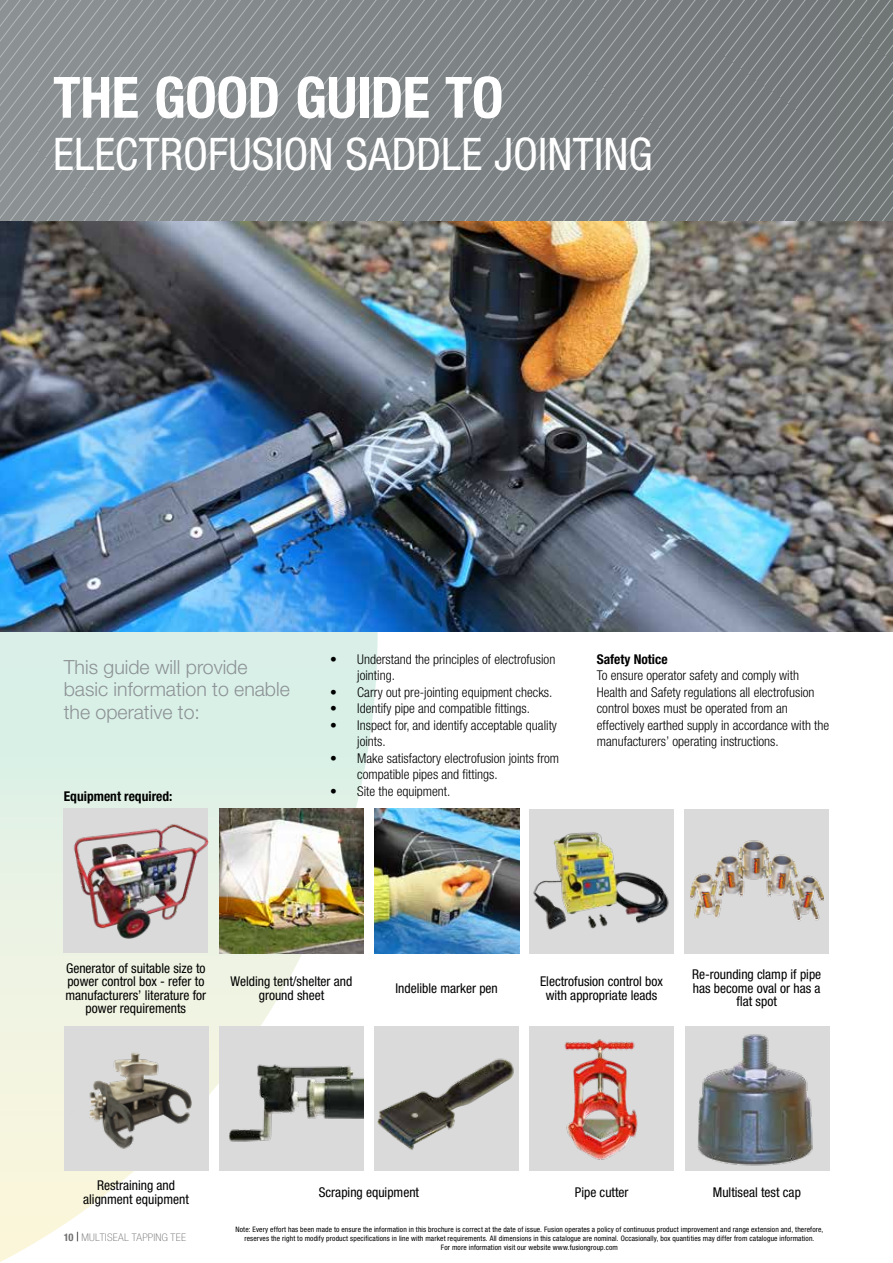
<style>
.page{position:relative;width:893px;height:1263px;background:#fff}
.page>*{position:absolute;margin:0;border:0;box-sizing:border-box;transform-origin:0 0}
.t1{font:700 condensed 57px "Helvetica Neue LT Pro";letter-spacing:-.01em;color:#fff}
.t2{font:condensed 45px "Helvetica Neue LT Pro";color:#fff}
.t3{font:300 19.5px/22.5px "Helvetica Neue LT Pro";color:#8d9295}
.t4{font:300 condensed 13.5px/16.5px "Helvetica Neue LT Pro";color:#000}
.t5{font:condensed 13.5px/13.5px "Helvetica Neue LT Pro";color:#000;text-align:center}
.t6{font:700 condensed 13.5px "Helvetica Neue LT Pro";color:#000}
.t7{font:100 condensed 10.5px "Helvetica Neue LT Pro";letter-spacing:.02em;color:#706f6f;scale:1.1 1}
.t8{font:condensed 7.5px/9px "Helvetica Neue LT Pro";letter-spacing:.02em;color:#000;text-align:center}
.s1{font-weight:700}
.s2{font-family:"Times New Roman";font-weight:700;font-stretch:normal;color:#000}
</style>
<div class="page">
<svg style="left:0;top:631px;width:378px;height:631px"></svg>
<svg style="left:0;top:0;width:893px;height:222px;background:#828789"></svg>
<div style="left:63px;top:808px;width:145px;height:145px;background:#dadada"></div>
<img style="left:74px;top:824px;width:134px;height:115px">
<div style="left:684px;top:809px;width:145px;height:144px;background:#dadada"></div>
<img style="left:690px;top:840px;width:133px;height:82px">
<div style="left:529px;top:1026px;width:145px;height:145px;background:#dadada"></div>
<img style="left:564px;top:1039px;width:74px;height:121px">
<img style="left:219px;top:808px;width:145px;height:145px">
<div style="left:64px;top:1026px;width:145px;height:145px;background:#dadada"></div>
<img style="left:89px;top:1053px;width:103px;height:96px">
<img style="left:685px;top:1026px;width:145px;height:145px">
<img style="left:374px;top:808px;width:145px;height:145px">
<div style="left:219px;top:1026px;width:145px;height:145px;background:#dadada"></div>
<img style="left:229px;top:1064px;width:135px;height:78px">
<img style="left:529px;top:809px;width:145px;height:144px">
<div style="left:374px;top:1026px;width:145px;height:145px;background:#dadada"></div>
<img style="left:377px;top:1058px;width:137px;height:92px">
<img style="left:0;top:222px;width:893px;height:409px">
<h1 class="t1" style="left:53px;top:63px;width:452px">THE GOOD GUIDE TO</h1>
<h2 class="t2" style="left:53px;top:128px;width:601px">ELECTROFUSION SADDLE JOINTING</h2>
<h3 class="t3" style="left:64px;top:655px;width:228px">This guide will provide basic information to enable the operative to:</h3>
<p class="t6" style="left:64px;top:788px;width:110px">Equipment required:</p>
<p class="t4" style="left:357px;top:650px;width:200px;text-indent:-27px">• Understand the principles of electrofusion jointing.</p>
<p class="t4" style="left:330px;top:683px;width:224px">• Carry out pre-jointing equipment checks.</p>
<p class="t4" style="left:330px;top:700px;width:201px">• Identify pipe and compatible fittings.</p>
<p class="t4" style="left:357px;top:716px;width:201px;text-indent:-27px">• Inspect for, and identify acceptable quality joints.</p>
<p class="t4" style="left:357px;top:749px;width:203px;text-indent:-27px">• Make satisfactory electrofusion joints from compatible pipes and fittings.</p>
<p class="t4" style="left:330px;top:782px;width:122px">• Site the equipment.</p>
<p class="t6" style="left:597px;top:651px;width:72px">Safety Notice</p>
<p class="t4" style="left:597px;top:667px;width:234px">To ensure operator safety and comply with Health and Safety regulations all electrofusion control boxes must be operated from an effectively earthed supply in accordance with the manufacturers’ operating instructions.</p>
<p class="t5" style="left:65px;top:961px;width:142px">Generator of suitable size to power control box - refer to manufacturers’ literature for power requirements</p>
<p class="t5" style="left:231px;top:974px;width:123px">Welding tent/shelter and ground sheet</p>
<p class="t5" style="left:395px;top:981px;width:104px">Indelible marker pen</p>
<p class="t5" style="left:540px;top:975px;width:124px">Electrofusion control box with appropriate leads</p>
<p class="t5" style="left:692px;top:968px;width:131px">Re-rounding clamp if pipe has become oval or has a flat spot</p>
<p class="t5" style="left:83px;top:1178px;width:107px">Restraining and alignment equipment</p>
<p class="t7" style="left:64px;top:1231px;width:113px"><span class="s1">10</span> <span class="s2">|</span> MULTISEAL TAPPING TEE</p>
<p class="t5" style="left:319px;top:1185px;width:102px">Scraping equipment</p>
<p class="t5" style="left:575px;top:1185px;width:55px">Pipe cutter</p>
<p class="t5" style="left:713px;top:1185px;width:90px">Multiseal test cap</p>
<p class="t8" style="left:235px;top:1225px;width:589px">Note: Every effort has been made to ensure the information in this brochure is correct at the date of issue. Fusion operates a policy of continuous product improvement and range extension and, therefore, reserves the right to modify product specifications in line with market requirements. All dimensions in this catalogue are nominal. Occasionally, box quantities may differ from catalogue information.<br>For more information visit our website www.fusiongroup.com</p>
</div>
